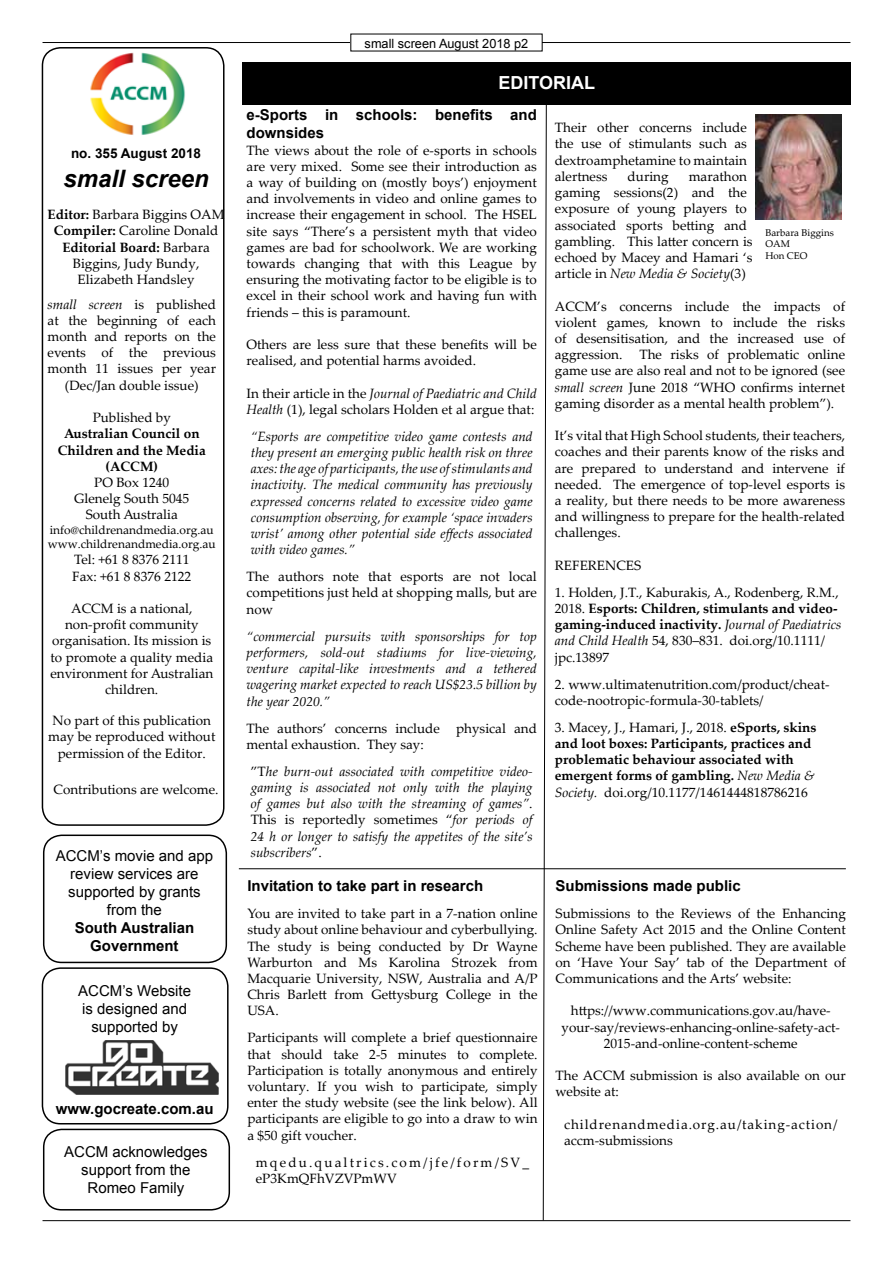
<style>
.page{position:relative;width:893px;height:1263px;background:#fff}
.page>*{position:absolute;margin:0;border:0;box-sizing:border-box;transform-origin:0 0}
.t1{font:italic 700 24px "Arial";color:#000}
.t2{font:700 18px "Arial";color:#fff}
.t3{font:15px/18px "Arial";color:#000;text-align:center}
.t4{font:700 15px/18px "Arial";color:#000}
.t5{font:13.5px/16.2px "Palatino Linotype";color:#000;text-align:justify}
.t6{font:italic 13.5px/16.2px "Palatino Linotype";color:#000;text-align:justify}
.t7{font:700 13.5px/16.2px "Palatino Linotype";color:#000;text-align:center}
.t8{font:13.5px/16.2px "Palatino Linotype";letter-spacing:.07em;color:#000}
.t9{font:13.5px/16.2px "Palatino Linotype";letter-spacing:.16em;color:#000}
.t10{font:700 13.5px "Arial";color:#000}
.t11{font:12.75px "Arial";color:#000}
.t12{font:12px/14.4px "Palatino Linotype";color:#000}
.t13{font:9.75px/11.7px "Palatino Linotype";color:#000}
.s1{font-weight:700}
.s2{font-style:italic}
.s3{font-style:normal}
.s4{font-weight:400}
.s5{font-weight:400;font-style:italic}
</style>
<div class="page">
<div style="left:42px;top:47px;width:183px;height:779px;border:2px solid #000;border-radius:18px"></div>
<hr style="left:43px;top:42px;width:807px;height:1px;background:#000">
<hr style="left:43px;top:1220px;width:807px;height:1px;background:#000">
<svg style="left:543px;top:62px;width:4px;height:1159px"></svg>
<div style="left:243px;top:63px;width:608px;height:42px;background:#000"></div>
<div style="left:351px;top:34px;width:191px;height:17px;background:#fff"></div>
<div style="left:42px;top:967px;width:187px;height:157px;border:2px solid #000;border-radius:18px"></div>
<img style="left:66px;top:1040px;width:153px;height:55px">
<div style="left:43px;top:834px;width:184px;height:129px;border:2px solid #000;border-radius:18px"></div>
<div style="left:43px;top:1129px;width:187px;height:81px;border:2px solid #000;border-radius:18px"></div>
<img style="left:755px;top:114px;width:87px;height:106px">
<img style="left:90px;top:52px;width:95px;height:83px">
<hr style="left:239px;top:868px;width:607px;height:1px;background:#000">
<p class="t10" style="left:71px;top:144px;width:132px">no. 355 August 2018</p>
<h1 class="t1" style="left:63px;top:162px;width:147px">small screen</h1>
<p class="t5" style="left:48px;top:206px;width:178px;text-align:center"><span class="s1">Editor:</span> Barbara Biggins OAM<br><span class="s1">Compiler:</span> Caroline Donald<br><span class="s1">Editorial Board:</span> Barbara<br>Biggins, Judy Bundy,<br>Elizabeth Handsley</p>
<p class="t5" style="left:48px;top:295px;width:170px;text-align:center"><span class="s2">small screen</span> is published at the beginning of each month and reports on the events of the previous month 11 issues per year (Dec/Jan double issue)</p>
<p class="t5" style="left:93px;top:409px;width:80px">Published by</p>
<p class="t7" style="left:58px;top:425px;width:150px">Australian Council on<br>Children and the Media (ACCM)</p>
<p class="t5" style="left:74px;top:474px;width:117px;text-align:center">PO Box 1240<br>Glenelg South 5045<br>South Australia</p>
<p class="t12" style="left:48px;top:522px;width:169px">info@childrenandmedia.org.au www.childrenandmedia.org.au</p>
<p class="t5" style="left:72px;top:551px;width:121px">Tel: +61 8 8376 2111<br>Fax: +61 8 8376 2122</p>
<p class="t5" style="left:50px;top:600px;width:164px;text-align:center">ACCM is a national, non-profit community organisation. Its mission is to promote a quality media environment for Australian children.</p>
<p class="t5" style="left:48px;top:712px;width:169px;text-align:center">No part of this publication may be reproduced without permission of the Editor.</p>
<p class="t5" style="left:53px;top:781px;width:167px">Contributions are welcome.</p>
<p class="t3" style="left:56px;top:846px;width:159px">ACCM’s movie and app review services are supported by grants from the</p>
<p class="t4" style="left:75px;top:919px;width:121px;text-align:center">South Australian<br>Government</p>
<p class="t3" style="left:78px;top:981px;width:114px">ACCM’s Website is designed and supported by</p>
<p class="t4" style="left:56px;top:1100px;width:159px">www.gocreate.com.au</p>
<p class="t3" style="left:64px;top:1143px;width:145px">ACCM acknowledges support from the<br>Romeo Family</p>
<p class="t11" style="left:365px;top:35px;width:165px">small screen August 2018 p2</p>
<h2 class="t2" style="left:498px;top:70px;width:98px">EDITORIAL</h2>
<p class="t4" style="left:247px;top:107px;width:292px">e-Sports in schools: benefits and downsides</p>
<p class="t5" style="left:247px;top:141px;width:292px">The views about the role of e-sports in schools are very mixed. Some see their introduction as a way of building on (mostly boys’) enjoyment and involvements in video and online games to increase their engagement in school. The HSEL site says “There’s a persistent myth that video games are bad for schoolwork. We are working towards changing that with this League by ensuring the motivating factor to be eligible is to excel in their school work and having fun with friends – this is paramount.</p>
<p class="t5" style="left:247px;top:336px;width:292px">Others are less sure that these benefits will be realised, and potential harms avoided.</p>
<p class="t5" style="left:247px;top:384px;width:292px">In their article in the <span class="s2">Journal of Paediatric and Child<br>Health</span> (1), legal scholars Holden et al argue that:</p>
<p class="t6" style="left:251px;top:428px;width:283px">“Esports are competitive video game contests and they present an emerging public health risk on three axes: the age of participants, the use of stimulants and inactivity. The medical community has previously expressed concerns related to excessive video game consumption observing, for example ‘space invaders wrist’ among other potential side effects associated with video games.”</p>
<p class="t5" style="left:247px;top:568px;width:292px">The authors note that esports are not local competitions just held at shopping malls, but are now</p>
<p class="t6" style="left:247px;top:627px;width:292px">“commercial pursuits with sponsorships for top performers, sold‐out stadiums for live‐viewing, venture capital‐like investments and a tethered wagering market expected to reach US$23.5 billion by the year 2020.”</p>
<p class="t5" style="left:247px;top:719px;width:292px">The authors’ concerns include physical and mental exhaustion. They say:</p>
<p class="t6" style="left:251px;top:762px;width:283px"><span class="s3">”T</span>he burn‐out associated with competitive video‐ gaming is associated not only with the playing of games but also with the streaming of games”<span class="s3">.<br>This is reportedly sometimes “</span>for periods of 24 h or longer to satisfy the appetites of the site’s subscribers<span class="s3">”.</span></p>
<p class="t4" style="left:247px;top:877px;width:237px">Invitation to take part in research</p>
<p class="t5" style="left:247px;top:905px;width:292px">You are invited to take part in a 7-nation online study about online behaviour and cyberbullying.<br>The study is being conducted by Dr Wayne Warburton and Ms Karolina Strozek from Macquarie University, NSW, Australia and A/P Chris Barlett from Gettysburg College in the USA.</p>
<p class="t5" style="left:247px;top:1029px;width:292px">Participants will complete a brief questionnaire that should take 2-5 minutes to complete.<br>Participation is totally anonymous and entirely voluntary. If you wish to participate, simply enter the study website (see the link below). All participants are eligible to go into a draw to win a $50 gift voucher.</p>
<p class="t9" style="left:256px;top:1153px;width:275px">mqedu.qualtrics.com/jfe/form/SV_ eP3KmQFhVZVPmWV</p>
<p class="t5" style="left:555px;top:119px;width:194px">Their other concerns include the use of stimulants such as dextroamphetamine to maintain alertness</p>
<p class="t5" style="left:555px;top:168px;width:199px;text-align:left;text-indent:134px">marathon gaming sessions(2) and the exposure of young players to associated sports betting and gambling. This latter concern is echoed by Macey and Hamari ‘s article in <span class="s2">New Media &amp; Society</span>(3)</p>
<p class="t5" style="left:555px;top:297px;width:292px">ACCM’s concerns include the impacts of violent games, known to include the risks of desensitisation, and the increased use of aggression.</p>
<p class="t5" style="left:628px;top:168px;width:43px">during</p>
<p class="t13" style="left:765px;top:226px;width:70px">Barbara Biggins<br>OAM<br>Hon CEO</p>
<p class="t5" style="left:555px;top:346px;width:292px;text-indent:85px">The risks of problematic online game use are also real and not to be ignored (see <span class="s2">small screen</span> June 2018 “WHO confirms internet gaming disorder as a mental health problem”).</p>
<p class="t5" style="left:555px;top:427px;width:292px">It’s vital that High School students, their teachers, coaches and their parents know of the risks and are prepared to understand and intervene if needed. The emergence of top‐level esports is a reality, but there needs to be more awareness and willingness to prepare for the health‐related challenges.</p>
<p class="t5" style="left:555px;top:556px;width:88px">REFERENCES</p>
<p class="t5" style="left:555px;top:583px;width:288px;text-align:left">1. Holden, J.T., Kaburakis, A., Rodenberg, R.M., 2018. <span class="s1">Esports: Children, stimulants and video&shy;gaming-induced inactivity.</span> <span class="s2">Journal of Paediatrics and Child Health</span> 54, 830–831. doi.org/10.1111/ jpc.13897</p>
<p class="t5" style="left:555px;top:675px;width:276px">2. www.ultimatenutrition.com/product/cheat&shy;code-nootropic-formula-30-tablets/</p>
<p class="t7" style="left:555px;top:719px;width:263px;text-align:left"><span class="s4">3. Macey, J., Hamari, J., 2018.</span> eSports, skins and loot boxes: Participants, practices and problematic behaviour associated with emergent forms of gambling. <span class="s5">New Media &amp; Society.</span> <span class="s4">doi.org/10.1177/1461444818786216</span></p>
<p class="t4" style="left:556px;top:877px;width:187px">Submissions made public</p>
<p class="t5" style="left:556px;top:905px;width:292px">Submissions to the Reviews of the Enhancing Online Safety Act 2015 and the Online Content Scheme have been published. They are available on ‘Have Your Say’ tab of the Department of Communications and the Arts’ website:</p>
<p class="t5" style="left:561px;top:1002px;width:280px;text-align:center">https://www.communications.gov.au/have&shy;your-say/reviews-enhancing-online-safety-act-<br>2015-and-online-content-scheme</p>
<p class="t5" style="left:556px;top:1067px;width:292px">The ACCM submission is also available on our website at:</p>
<p class="t8" style="left:564px;top:1115px;width:275px">childrenandmedia.org.au/taking-action/ accm-submissions</p>
</div>
